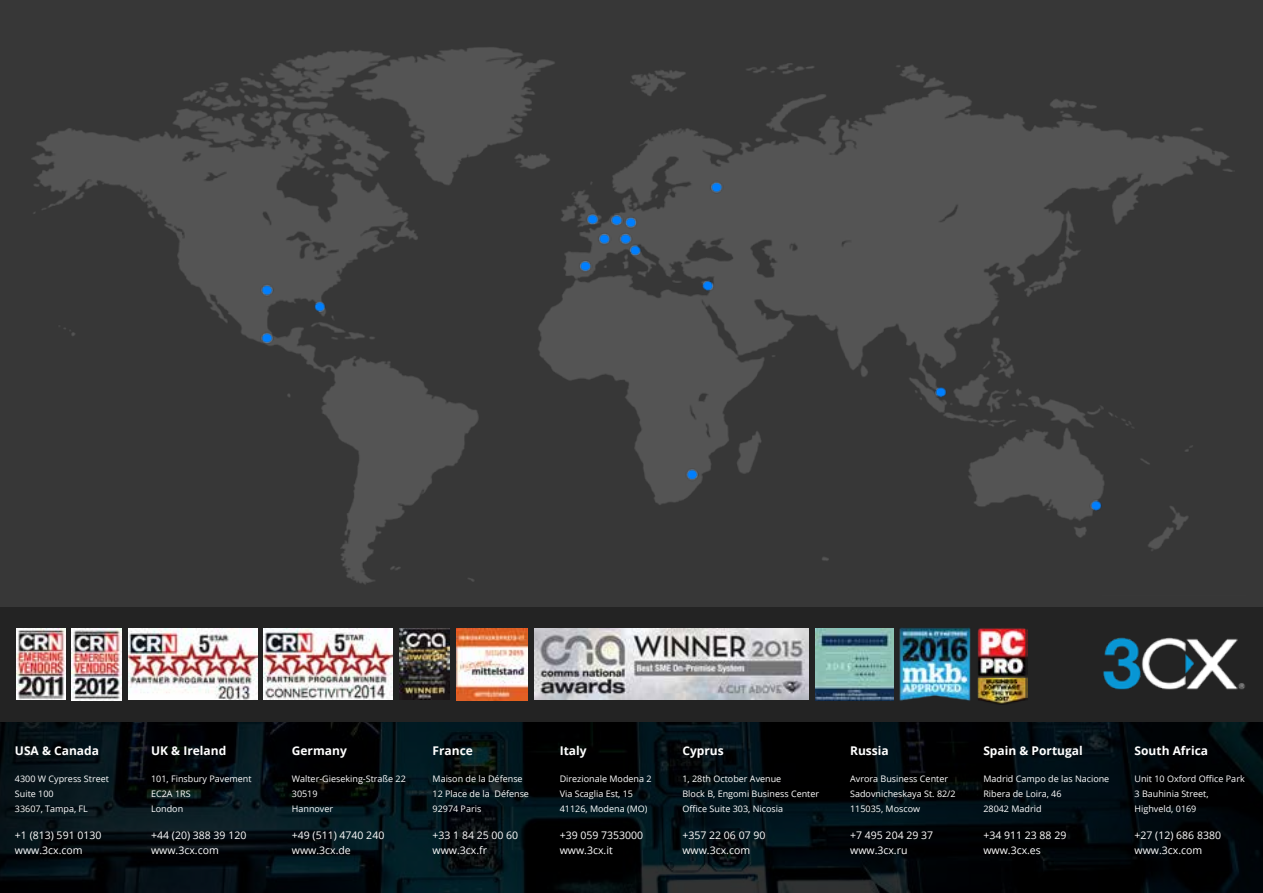
<style>
.page{position:relative;width:1263px;height:893px;background:#fff}
.page>*{position:absolute;margin:0;border:0;box-sizing:border-box;transform-origin:0 0}
.t1{font:700 12px "Open Sans";color:#fff}
.t2{font:10.5px/15px "Open Sans";color:#fff}
.t3{font:9px/15px "Open Sans";color:#fff}
</style>
<div class="page">
<svg style="left:0;top:722px;width:1263px;height:171px;background:#030b0f"></svg>
<div style="left:0;top:0;width:1263px;height:613px;background:#373737"></div>
<div style="left:0;top:608px;width:1263px;height:114px;background:#232323"></div>
<img style="left:1097px;top:607px;width:154px;height:142px">
<img style="left:893px;top:627px;width:78px;height:74px">
<img style="left:535px;top:629px;width:273px;height:71px">
<img style="left:399px;top:628px;width:50px;height:72px">
<img style="left:456px;top:629px;width:72px;height:71px">
<img style="left:264px;top:628px;width:129px;height:72px">
<img style="left:128px;top:628px;width:129px;height:72px">
<img style="left:72px;top:628px;width:49px;height:72px">
<img style="left:16px;top:628px;width:49px;height:72px">
<img style="left:816px;top:629px;width:78px;height:71px">
<img style="left:977px;top:628px;width:51px;height:77px">
<img style="left:31px;top:47px;width:1202px;height:537px">
<h1 class="t1" style="left:15px;top:742px;width:86px">USA &amp; Canada</h1>
<p class="t3" style="left:15px;top:771px;width:96px">4300 W Cypress Street<br>Suite 100<br>33607, Tampa, FL</p>
<p class="t2" style="left:15px;top:827px;width:88px">+1 (813) 591 0130 www.3cx.com</p>
<h1 class="t1" style="left:151px;top:742px;width:77px">UK &amp; Ireland</h1>
<p class="t3" style="left:151px;top:771px;width:102px">101, Finsbury Pavement<br>EC2A 1RS<br>London</p>
<p class="t2" style="left:151px;top:827px;width:97px">+44 (20) 388 39 120 www.3cx.com</p>
<h1 class="t1" style="left:292px;top:742px;width:56px">Germany</h1>
<p class="t3" style="left:292px;top:771px;width:116px">Walter-Gieseking-Straße 22<br>30519<br>Hannover</p>
<p class="t2" style="left:292px;top:827px;width:94px">+49 (511) 4740 240 www.3cx.de</p>
<h1 class="t1" style="left:433px;top:742px;width:42px">France</h1>
<p class="t3" style="left:433px;top:771px;width:98px">Maison de la Défense<br>12 Place de la Défense<br>92974 Paris</p>
<p class="t2" style="left:433px;top:827px;width:87px">+33 1 84 25 00 60 www.3cx.fr</p>
<h1 class="t1" style="left:560px;top:742px;width:28px">Italy</h1>
<p class="t3" style="left:560px;top:771px;width:93px">Direzionale Modena 2<br>Via Scaglia Est, 15<br>41126, Modena (MO)</p>
<p class="t2" style="left:560px;top:827px;width:85px">+39 059 7353000 www.3cx.it</p>
<h1 class="t1" style="left:682px;top:742px;width:43px">Cyprus</h1>
<p class="t3" style="left:682px;top:771px;width:138px">1, 28th October Avenue<br>Block B, Engomi Business Center<br>Office Suite 303, Nicosia</p>
<p class="t2" style="left:682px;top:827px;width:84px">+357 22 06 07 90 www.3cx.com</p>
<h1 class="t1" style="left:850px;top:742px;width:40px">Russia</h1>
<p class="t3" style="left:850px;top:771px;width:107px">Avrora Business Center<br>Sadovnicheskaya St. 82/2<br>115035, Moscow</p>
<p class="t2" style="left:850px;top:827px;width:84px">+7 495 204 29 37 www.3cx.ru</p>
<h1 class="t1" style="left:983px;top:742px;width:101px">Spain &amp; Portugal</h1>
<p class="t3" style="left:983px;top:771px;width:127px">Madrid Campo de las Nacione<br>Ribera de Loira, 46<br>28042 Madrid</p>
<p class="t2" style="left:983px;top:827px;width:84px">+34 911 23 88 29 www.3cx.es</p>
<h1 class="t1" style="left:1134px;top:742px;width:75px">South Africa</h1>
<p class="t3" style="left:1134px;top:771px;width:112px">Unit 10 Oxford Office Park<br>3 Bauhinia Street,<br>Highveld, 0169</p>
<p class="t2" style="left:1134px;top:827px;width:88px">+27 (12) 686 8380 www.3cx.com</p>
</div>
